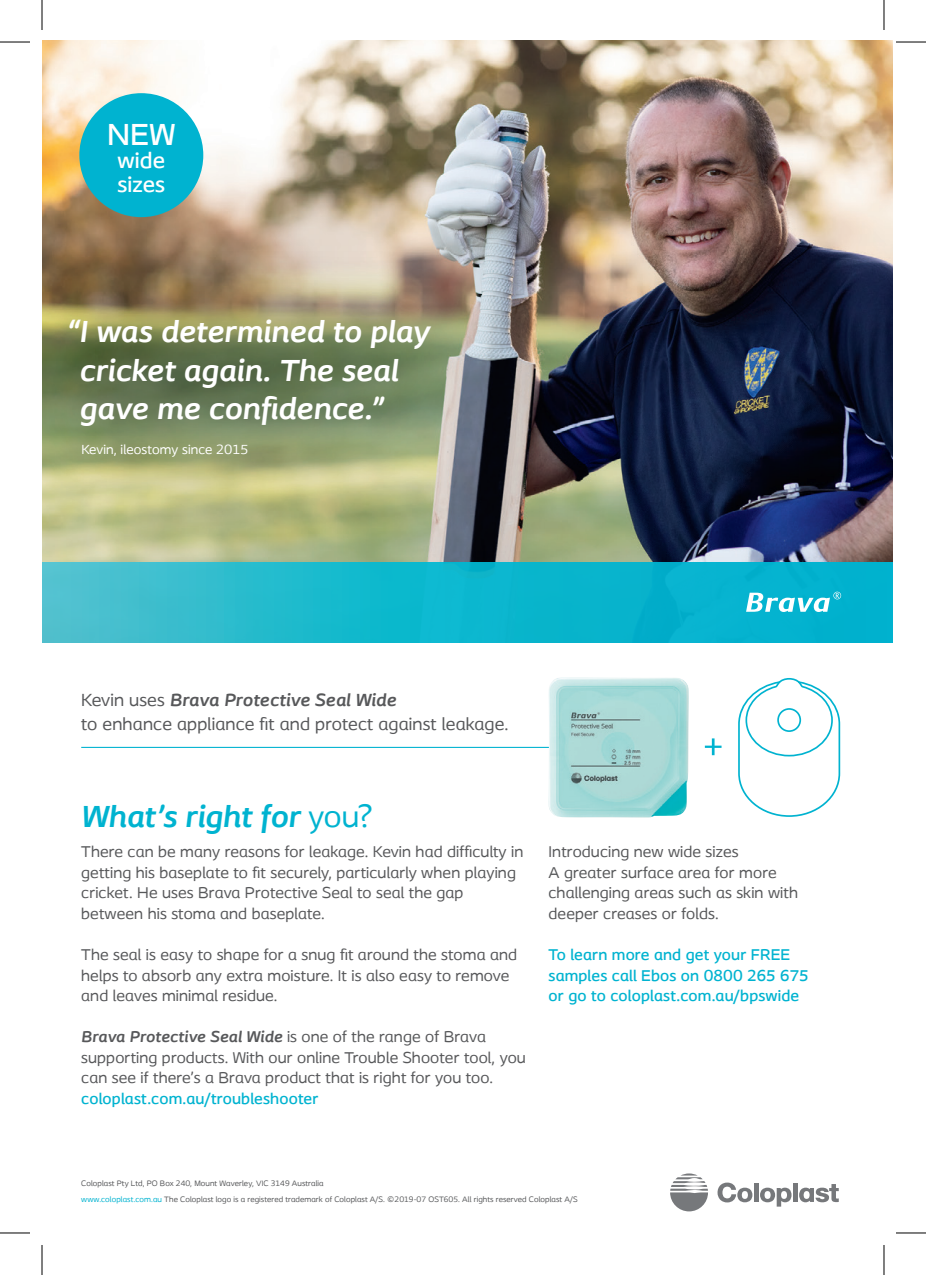
<style>
.page{position:relative;width:926px;height:1275px;background:#fff}
.page>*{position:absolute;margin:0;border:0;box-sizing:border-box;transform-origin:0 0}
.t1{font:italic 700 32px/38.4px "Coloplast";color:#fff}
.t2{font:italic 700 32px "Coloplast";color:#00b3d0}
.t3{font:500 32px "Coloplast";color:#fff}
.t4{font:500 23.4px/23.4px "Coloplast";letter-spacing:.005em;color:#fff}
.t5{font:18.4px/24.6px "Coloplast";letter-spacing:.01em;color:#57585a}
.t6{font:16.4px/20.6px "Coloplast";letter-spacing:.01em;color:#57585a}
.t7{font:500 16.4px/20.6px "Coloplast";letter-spacing:.01em;color:#00b3d0}
.t8{font:13.8px "Coloplast";letter-spacing:.01em;color:#fff}
.t9{font:8.2px/15.6px "Coloplast";letter-spacing:.01em;color:#57585a}
.s1{font-weight:700;font-style:italic}
.s2{font-weight:400;font-style:normal}
.s3{font-weight:500;color:#00b3d0}
.s4{color:#00b3d0}
</style>
<div class="page">
<img style="left:42px;top:41px;width:850px;height:521px">
<div style="left:79px;top:93px;width:124px;height:124px;background:#00b3d0;border-radius:50%"></div>
<hr style="left:81px;top:747px;width:568px;height:1px;background:#00b3d0">
<img style="left:42px;top:251px;width:453px;height:277px">
<svg style="left:705px;top:738px;width:16px;height:17px"></svg>
<svg style="left:738px;top:678px;width:102px;height:139px"></svg>
<img style="left:548px;top:677px;width:141px;height:140px">
<svg style="left:717px;top:1182px;width:35px;height:20px"></svg>
<hr style="left:754px;top:1183px;width:4px;height:19px;background:#76787b">
<hr style="left:793px;top:1183px;width:4px;height:19px;background:#76787b">
<svg style="left:760px;top:1187px;width:31px;height:19px"></svg>
<svg style="left:799px;top:1184px;width:40px;height:18px"></svg>
<svg style="left:670px;top:1173px;width:38px;height:38px"></svg>
<svg style="left:42px;top:562px;width:850px;height:80px;background:#18b7cd"></svg>
<svg style="left:746px;top:591px;width:95px;height:21px"></svg>
<hr style="left:0;top:42px;width:30px;height:1px;background:#000">
<hr style="left:896px;top:42px;width:30px;height:1px;background:#000">
<hr style="left:0;top:1232px;width:30px;height:1px;background:#000">
<hr style="left:896px;top:1232px;width:30px;height:1px;background:#000">
<hr style="left:42px;top:0;width:1px;height:30px;background:#000">
<hr style="left:42px;top:1245px;width:1px;height:30px;background:#000">
<hr style="left:884px;top:0;width:1px;height:30px;background:#000">
<hr style="left:884px;top:1245px;width:1px;height:30px;background:#000">
<p class="t3" style="left:107px;top:115px;width:70px">NEW</p>
<p class="t4" style="left:117px;top:149px;width:49px">wide sizes</p>
<p class="t1" style="left:79px;top:312px;width:352px;text-indent:-13px">“I was determined to play cricket again. The seal gave me confidence.”</p>
<p class="t8" style="left:81px;top:441px;width:168px">Kevin, ileostomy since 2015</p>
<p class="t5" style="left:81px;top:687px;width:429px">Kevin uses <span class="s1">Brava Protective Seal Wide<br></span>to enhance appliance fit and protect against leakage.</p>
<p class="t2" style="left:81px;top:796px;width:293px">What’s right for <span class="s2">you?</span></p>
<p class="t6" style="left:81px;top:841px;width:444px">There can be many reasons for leakage. Kevin had difficulty in getting his baseplate to fit securely, particularly when playing cricket. He uses Brava Protective Seal to seal the gap between his stoma and baseplate.</p>
<p class="t6" style="left:81px;top:944px;width:437px">The seal is easy to shape for a snug fit around the stoma and helps to absorb any extra moisture. It is also easy to remove and leaves minimal residue.</p>
<p class="t6" style="left:81px;top:1026px;width:446px"><span class="s1">Brava Protective Seal Wide</span> is one of the range of Brava supporting products. With our online Trouble Shooter tool, you can see if there’s a Brava product that is right for you too. <span class="s3">coloplast.com.au/troubleshooter</span></p>
<p class="t6" style="left:548px;top:841px;width:251px">Introducing new wide sizes<br>A greater surface area for more challenging areas such as skin with deeper creases or folds.</p>
<p class="t7" style="left:548px;top:944px;width:262px">To learn more and get your FREE samples call Ebos on 0800 265 675 or go to coloplast.com.au/bpswide</p>
<p class="t9" style="left:81px;top:1175px;width:498px">Coloplast Pty Ltd, PO Box 240, Mount Waverley, VIC 3149 Australia<br><span class="s4">www.coloplast.com.au</span> The Coloplast logo is a registered trademark of Coloplast A/S. ©2019-07 OST605. All rights reserved Coloplast A/S</p>
</div>
